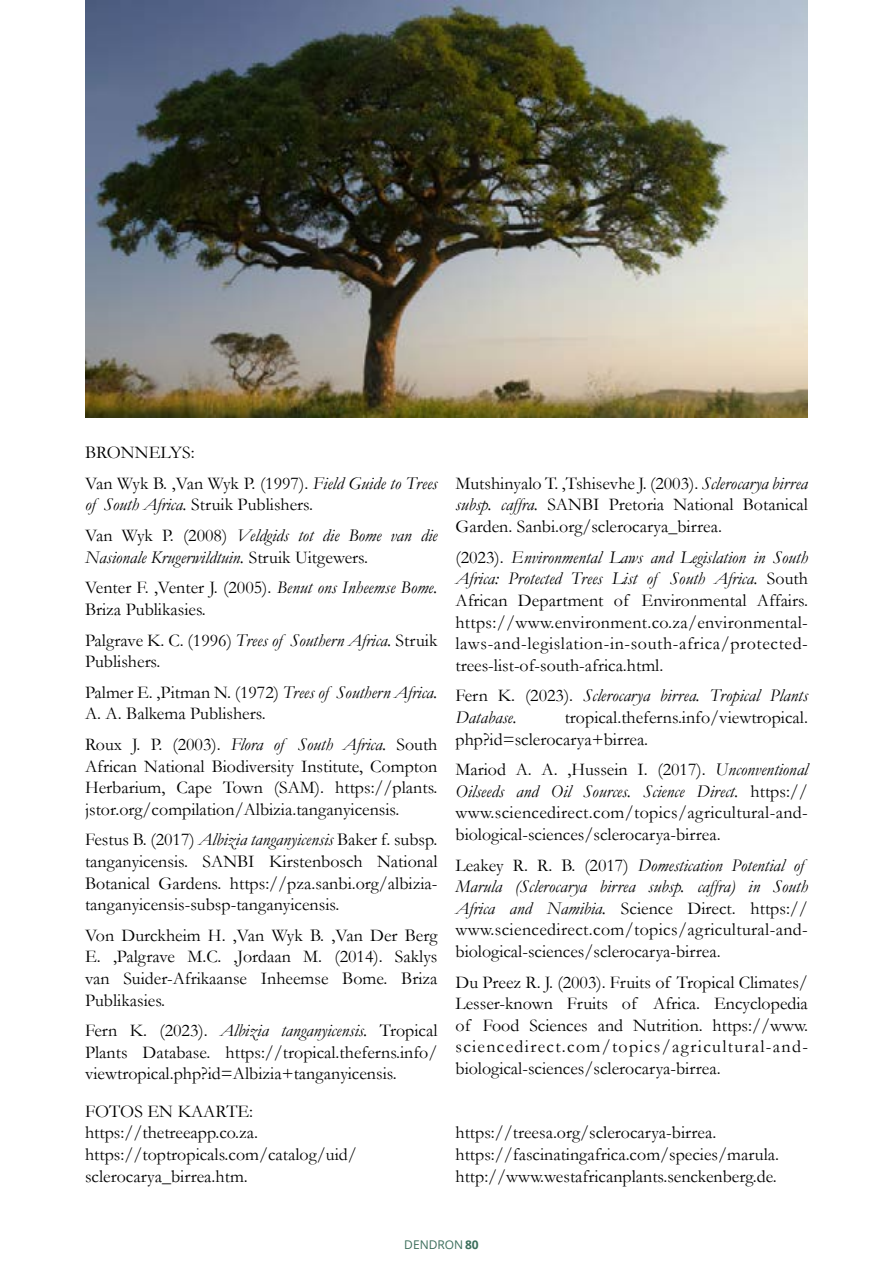
<style>
.page{position:relative;width:893px;height:1263px;background:#fff}
.page>*{position:absolute;margin:0;border:0;box-sizing:border-box;transform-origin:0 0}
.t1{font:18px/21.6px "Garamond";color:#000}
.t2{font:italic 18px/30.6px "Garamond";color:#000}
.t3{font:12px "Open Sans";color:#3b6e5b}
.s1{font-style:italic}
.s2{font-style:normal}
.s3{font-weight:700}
</style>
<div class="page">
<img style="left:85px;top:0;width:723px;height:418px">
<p class="t1" style="left:85px;top:437px;width:354px;line-height:30.6px">BRONNELYS:<br>Van Wyk B. ,Van Wyk P. (1997). <span class="s1">Field Guide to Trees</span></p>
<p class="t2" style="left:85px;top:489px;width:354px">of South Africa. <span class="s2">Struik Publishers.<br>Van Wyk P. (2008)</span> Veldgids tot die Bome van die</p>
<p class="t2" style="left:85px;top:541px;width:354px">Nasionale Krugerwildtuin. <span class="s2">Struik Uitgewers.<br>Venter F. ,Venter J. (2005).</span> Benut ons Inheemse Bome.</p>
<p class="t1" style="left:85px;top:593px;width:354px;line-height:30.6px">Briza Publikasies.<br>Palgrave K. C. (1996) <span class="s1">Trees of Southern Africa.</span> Struik</p>
<p class="t1" style="left:85px;top:646px;width:354px;line-height:30.6px">Publishers.<br>Palmer E. ,Pitman N. (1972) <span class="s1">Trees of Southern Africa.</span></p>
<p class="t1" style="left:85px;top:698px;width:354px;line-height:30.6px">A. A. Balkema Publishers.<br>Roux J. P. (2003). <span class="s1">Flora of South Africa.</span> South</p>
<p class="t1" style="left:85px;top:755px;width:354px;text-align:justify">African National Biodiversity Institute, Compton Herbarium, Cape Town (SAM). https://plants. jstor.org/compilation/Albizia.tanganyicensis.</p>
<p class="t1" style="left:85px;top:828px;width:354px;text-align:justify">Festus B. (2017) <span class="s1">Albizia tanganyicensis</span> Baker f. subsp. tanganyicensis. SANBI Kirstenbosch National Botanical Gardens. https://pza.sanbi.org/albizia&shy;tanganyicensis-subsp-tanganyicensis.</p>
<p class="t1" style="left:85px;top:924px;width:354px;text-align:justify">Von Durckheim H. ,Van Wyk B. ,Van Der Berg E. ,Palgrave M.C. ,Jordaan M. (2014). Saklys van Suider-Afrikaanse Inheemse Bome. Briza Publikasies.</p>
<p class="t1" style="left:85px;top:1019px;width:354px;text-align:justify">Fern K. (2023). <span class="s1">Albizia tanganyicensis.</span> Tropical Plants Database. https://tropical.theferns.info/ viewtropical.php?id=Albizia+tanganyicensis.</p>
<p class="t1" style="left:85px;top:1100px;width:273px">FOTOS EN KAARTE: https://thetreeapp.co.za. https://toptropicals.com/catalog/uid/ sclerocarya_birrea.htm.</p>
<p class="t1" style="left:455px;top:472px;width:354px;text-align:justify">Mutshinyalo T. ,Tshisevhe J. (2003). <span class="s1">Sclerocarya birrea subsp. caffra.</span> SANBI Pretoria National Botanical Garden. Sanbi.org/sclerocarya_birrea.</p>
<p class="t1" style="left:455px;top:546px;width:354px;text-align:justify">(2023). <span class="s1">Environmental Laws and Legislation in South Africa: Protected Trees List of South Africa.</span> South African Department of Environmental Affairs. https://www.environment.co.za/environmental&shy;laws-and-legislation-in-south-africa/protected&shy;trees-list-of-south-africa.html.</p>
<p class="t2" style="left:455px;top:684px;width:354px;line-height:21.6px"><span class="s2">Fern K. (2023).</span> Sclerocarya birrea. Tropical Plants<br>Database.</p>
<p class="t1" style="left:455px;top:706px;width:354px;text-indent:109px">tropical.theferns.info/viewtropical. php?id=sclerocarya+birrea.</p>
<p class="t1" style="left:455px;top:758px;width:354px;text-align:justify">Mariod A. A. ,Hussein I. (2017). <span class="s1">Unconventional Oilseeds and Oil Sources. Science Direct.</span> https:// www.sciencedirect.com/topics/agricultural-and&shy;biological-sciences/sclerocarya-birrea.</p>
<p class="t1" style="left:455px;top:854px;width:354px">Leakey R. R. B. (2017) <span class="s1">Domestication Potential of Marula (Sclerocarya birrea subsp. caffra) in South Africa and Namibia.</span> Science Direct. https:// www.sciencedirect.com/topics/agricultural-and&shy;biological-sciences/sclerocarya-birrea.</p>
<p class="t1" style="left:455px;top:971px;width:354px;text-align:justify">Du Preez R. J. (2003). Fruits of Tropical Climates/ Lesser-known Fruits of Africa. Encyclopedia of Food Sciences and Nutrition. https://www. sciencedirect.com/topics/agricultural-and&shy;biological-sciences/sclerocarya-birrea.</p>
<p class="t1" style="left:455px;top:1121px;width:325px">https://treesa.org/sclerocarya-birrea. https://fascinatingafrica.com/species/marula. http://www.westafricanplants.senckenberg.de.</p>
<p class="t3" style="left:404px;top:1236px;width:76px">DENDRON<span class="s3">80</span></p>
</div>
